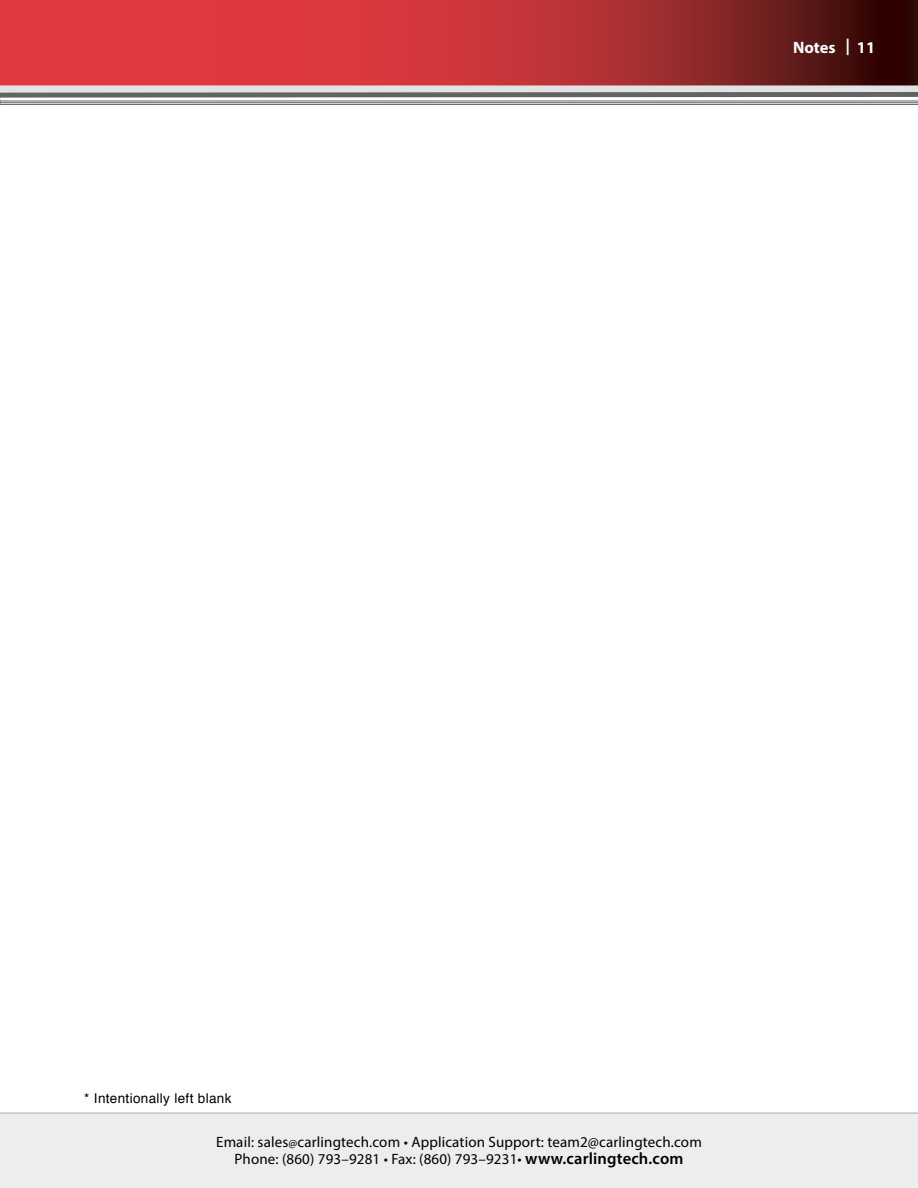
<style>
.page{position:relative;width:918px;height:1188px;background:#fff}
.page>*{position:absolute;margin:0;border:0;box-sizing:border-box;transform-origin:0 0}
.t1{font:700 16.5px "Myriad Pro";color:#fff}
.t2{font:15px/16.8px "Myriad Pro";letter-spacing:.01em;color:#000;text-align:center}
.t3{font:13.5px "Helvetica";letter-spacing:.025em;color:#000}
.s1{font-size:12px}
.s2{font-weight:600;font-size:16.5px}
</style>
<div class="page">
<svg style="left:0;top:0;width:918px;height:85px"></svg>
<svg style="left:0;top:85px;width:918px;height:19px"></svg>
<hr style="left:0;top:101px;width:918px;height:1px;background:#636362">
<hr style="left:0;top:102px;width:918px;height:1px;background:#636362">
<hr style="left:0;top:104px;width:918px;height:1px;background:#636362">
<div style="left:0;top:1112px;width:918px;height:76px;background:#eceded"></div>
<hr style="left:0;top:1112px;width:918px;height:2px;background:#c7c8ca">
<p class="t1" style="left:793px;top:36px;width:84px">Notes | 11</p>
<p class="t3" style="left:84px;top:1088px;width:149px">* Intentionally left blank</p>
<p class="t2" style="left:216px;top:1133px;width:487px">Email: sales<span class="s1">@</span>carlingtech.com • Application Support: team2@carlingtech.com<br>Phone: (860) 793–9281 • Fax: (860) 793–9231• <span class="s2">www.carlingtech.com</span></p>
</div>
